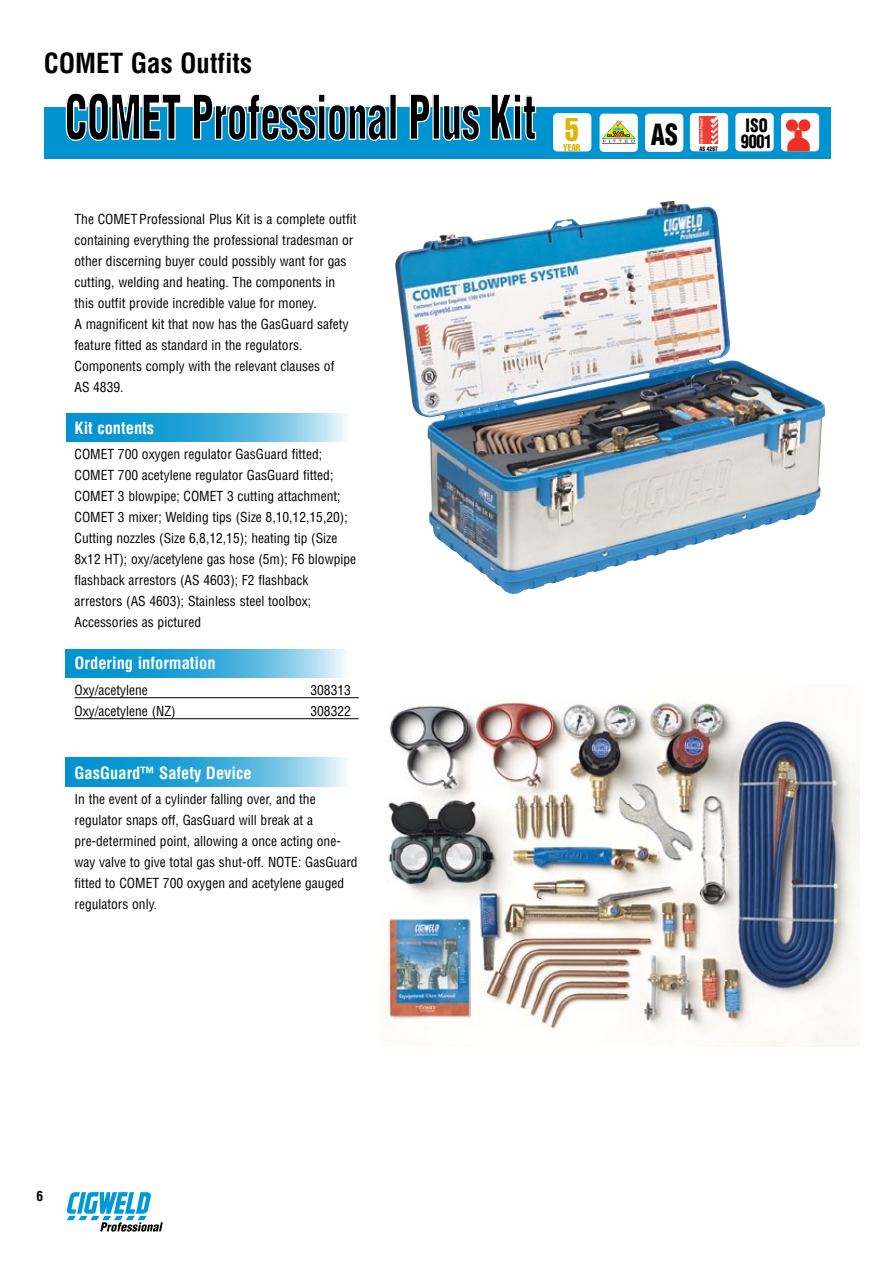
<style>
.page{position:relative;width:893px;height:1263px;background:#fff}
.page>*{position:absolute;margin:0;border:0;box-sizing:border-box;transform-origin:0 0}
.t1{font:900 condensed 60px "Helvetica";letter-spacing:-.01em;color:#000;scale:.68 1}
.t2{font:extra-condensed 32.4px "Helvetica";color:#deb408;scale:.9 1}
.t3{font:900 condensed 28.5px "Helvetica";color:#000;scale:.9 1}
.t4{font:700 condensed 27px "Helvetica";color:#000}
.t5{font:900 condensed 18px "Helvetica";letter-spacing:-.02em;color:#000;scale:.9 1}
.t6{font:700 condensed 16.5px "Helvetica";color:#fff}
.t7{font:condensed 13.5px/21px "Helvetica";color:#000}
.t8{font:700 condensed 13.5px "Helvetica";color:#000}
.t9{font:extra-condensed 9.75px "Helvetica";color:#deb408}
.t10{font:900 condensed 6px "Helvetica";letter-spacing:.02em;color:#000;scale:.9 1}
</style>
<div class="page">
<img style="left:44px;top:107px;width:816px;height:1125px">
<h3 class="t4" style="left:44px;top:47px;width:210px">COMET Gas Outfits</h3>
<h1 class="t1" style="left:65px;top:80px;width:695px">COMET Professional Plus Kit</h1>
<p class="t7" style="left:75px;top:208px;width:284px">The COMET Professional Plus Kit is a complete outfit containing everything the professional tradesman or other discerning buyer could possibly want for gas cutting, welding and heating. The components in this outfit provide incredible value for money.<br>A magnificent kit that now has the GasGuard safety feature fitted as standard in the regulators.<br>Components comply with the relevant clauses of<br>AS 4839.</p>
<p class="t6" style="left:75px;top:418px;width:81px">Kit contents</p>
<p class="t7" style="left:75px;top:444px;width:283px">COMET 700 oxygen regulator GasGuard fitted; COMET 700 acetylene regulator GasGuard fitted; COMET 3 blowpipe; COMET 3 cutting attachment; COMET 3 mixer; Welding tips (Size 8,10,12,15,20); Cutting nozzles (Size 6,8,12,15); heating tip (Size 8x12 HT); oxy/acetylene gas hose (5m); F6 blowpipe flashback arrestors (AS 4603); F2 flashback arrestors (AS 4603); Stainless steel toolbox; Accessories as pictured</p>
<p class="t6" style="left:75px;top:653px;width:143px">Ordering information</p>
<p class="t7" style="left:75px;top:679px;width:75px">Oxy/acetylene</p>
<p class="t7" style="left:310px;top:679px;width:42px">308313</p>
<p class="t7" style="left:75px;top:700px;width:103px">Oxy/acetylene (NZ)</p>
<p class="t7" style="left:310px;top:700px;width:42px">308322</p>
<p class="t6" style="left:75px;top:763px;width:179px">GasGuard™ Safety Device</p>
<p class="t7" style="left:75px;top:789px;width:285px">In the event of a cylinder falling over, and the regulator snaps off, GasGuard will break at a pre-determined point, allowing a once acting one&shy;way valve to give total gas shut-off. NOTE: GasGuard fitted to COMET 700 oxygen and acetylene gauged regulators only.</p>
<h2 class="t2" style="left:565px;top:109px;width:17px">5</h2>
<h3 class="t3" style="left:651px;top:117px;width:32px">AS</h3>
<p class="t9" style="left:563px;top:141px;width:19px">YEAR</p>
<h3 class="t5" style="left:745px;top:114px;width:26px">ISO</h3>
<p class="t10" style="left:699px;top:145px;width:22px">AS 4267</p>
<h3 class="t5" style="left:741px;top:130px;width:36px">9001</h3>
<p class="t8" style="left:37px;top:1188px;width:8px">6</p>
</div>
